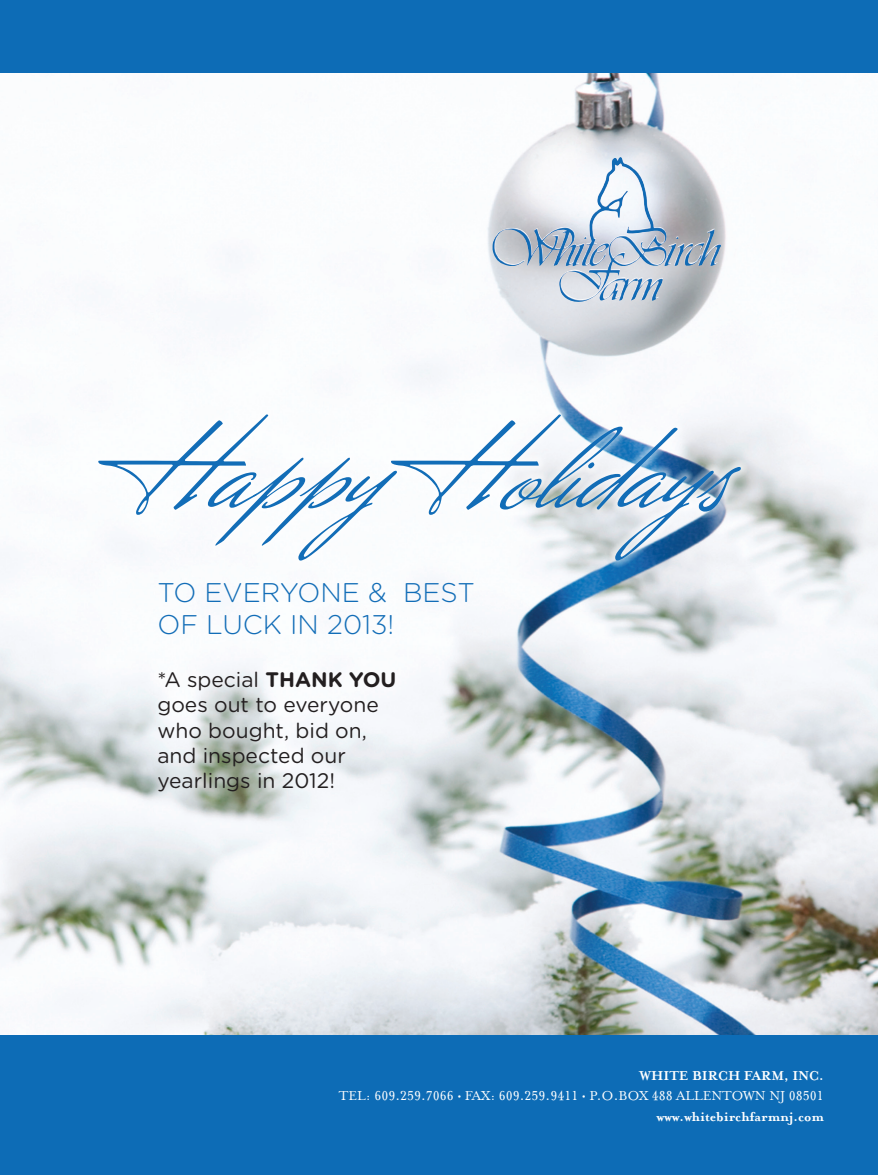
<style>
.page{position:relative;width:878px;height:1175px;background:#fff}
.page>*{position:absolute;margin:0;border:0;box-sizing:border-box;transform-origin:0 0}
.t1{font:120.3px "Mr Canfields";color:#126db7}
.t2{font:300 27px/32.4px "Gotham Rounded";color:#126db7}
.t3{font:21px/25.2px "Gotham Rounded";color:#231f20}
.t4{font:15px "Mrs Eaves Petite Caps";color:#fff}
.t5{font:700 15px "Mrs Eaves Smart Lig";color:#fff}
.s1{font-weight:700}
.s2{font-family:"Mrs Eaves Roman"}
</style>
<div class="page">
<img style="left:0;top:72px;width:878px;height:963px">
<div style="left:0;top:1035px;width:878px;height:139px;background:#0d6cb6"></div>
<div style="left:0;top:0;width:878px;height:72px;background:#0d6cb6"></div>
<svg style="left:91px;top:407px;width:657px;height:161px"></svg>
<img style="left:557px;top:157px;width:111px;height:145px">
<p class="t1" style="left:119px;top:394px;width:642px">HappyHolidays</p>
<p class="t2" style="left:157px;top:575px;width:319px">TO EVERYONE &amp; BEST<br>OF LUCK IN 2013!</p>
<p class="t3" style="left:157px;top:666px;width:240px">*A special <span class="s1">THANK YOU </span>goes out to everyone who bought, bid on, and inspected our yearlings in 2012!</p>
<p class="t5" style="left:639px;top:1067px;width:186px">WHITE BIRCH FARM, INC.</p>
<p class="t4" style="left:339px;top:1088px;width:486px">TEL: 609.259.7066 <span class="s2">•</span> FAX: 609.259.9411 <span class="s2">•</span> P.O.BOX 488 ALLENTOWN NJ 08501</p>
<p class="t5" style="left:657px;top:1108px;width:168px">www.whitebirchfarmnj.com</p>
</div>
